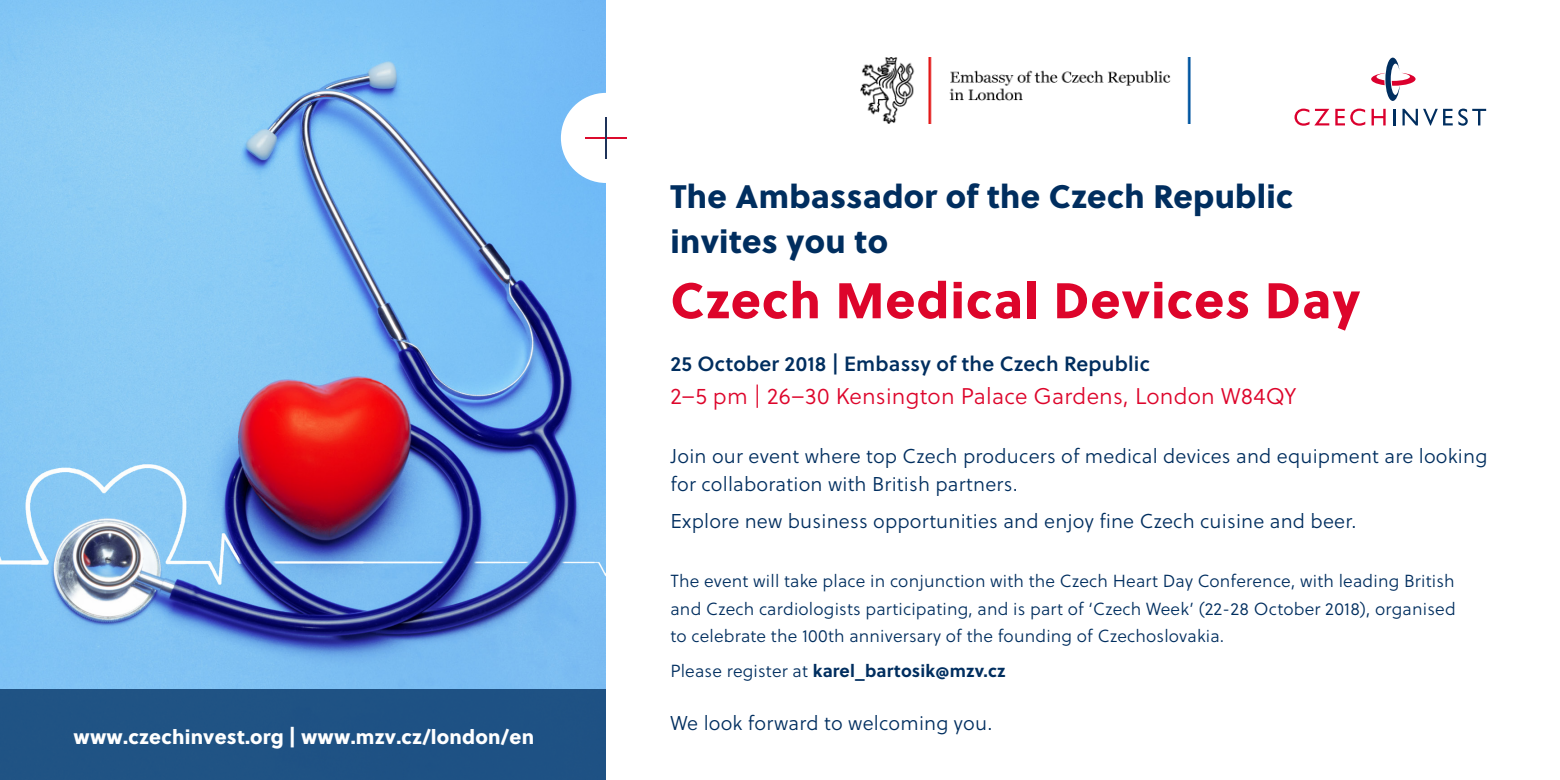
<style>
.page{position:relative;width:1560px;height:780px;background:#fff}
.page>*{position:absolute;margin:0;border:0;box-sizing:border-box;transform-origin:0 0}
.t1{font:50px "Soleil Xb";letter-spacing:.025em;color:#dd052b}
.t2{font:32.5px/45px "Soleil Xb";letter-spacing:.01em;color:#002e5f}
.t3{font:22.75px "Soleil Lt";letter-spacing:.01em;color:#dd052b}
.t4{font:20.5px "Soleil Sb";letter-spacing:.01em;color:#002e5f}
.t5{font:20px/27.5px "Soleil Lt";letter-spacing:.01em;color:#002e5f}
.t6{font:20px "Soleil Xb";letter-spacing:.01em;color:#fff}
.t7{font:17.5px/27.5px "Soleil Lt";letter-spacing:.01em;color:#002e5f;text-align:justify}
.t8{font:700 17.5px "Soleil";letter-spacing:.01em;color:#002e5f}
.s1{font-family:"Soleil Lt";font-weight:400}
</style>
<div class="page">
<svg style="left:1294px;top:109px;width:35px;height:17px"></svg>
<svg style="left:1335px;top:109px;width:29px;height:17px"></svg>
<svg style="left:1371px;top:109px;width:14px;height:16px"></svg>
<svg style="left:1393px;top:109px;width:1px;height:16px"></svg>
<svg style="left:1402px;top:109px;width:83px;height:17px"></svg>
<svg style="left:1371px;top:58px;width:44px;height:43px"></svg>
<img style="left:860px;top:58px;width:330px;height:66px">
<img style="left:0;top:0;width:606px;height:780px">
<div style="left:561px;top:93px;width:90px;height:90px;background:#fff;border-radius:50%"></div>
<hr style="left:585px;top:137px;width:41px;height:2px;background:#db0b2d">
<hr style="left:605px;top:117px;width:1px;height:41px;background:#1e3259">
<p class="t6" style="left:73px;top:721px;width:462px">www.czechinvest.org | www.mzv.cz/london/en</p>
<h2 class="t2" style="left:670px;top:172px;width:624px">The Ambassador of the Czech Republic invites you to</h2>
<h1 class="t1" style="left:670px;top:261px;width:691px">Czech Medical Devices Day</h1>
<p class="t4" style="left:670px;top:348px;width:481px">25 October 2018 | Embassy of the Czech Republic</p>
<h3 class="t3" style="left:670px;top:380px;width:627px">2–5 pm | 26–30 Kensington Palace Gardens, London W84QY</h3>
<p class="t5" style="left:670px;top:442px;width:818px">Join our event where top Czech producers of medical devices and equipment are looking for collaboration with British partners.</p>
<p class="t5" style="left:670px;top:507px;width:687px">Explore new business opportunities and enjoy fine Czech cuisine and beer.</p>
<p class="t7" style="left:670px;top:567px;width:786px">The event will take place in conjunction with the Czech Heart Day Conference, with leading British and Czech cardiologists participating, and is part of ‘Czech Week’ (22-28 October 2018), organised to celebrate the 100th anniversary of the founding of Czechoslovakia.</p>
<p class="t8" style="left:670px;top:657px;width:336px"><span class="s1">Please register at</span> karel_bartosik@mzv.cz</p>
<p class="t5" style="left:670px;top:708px;width:323px">We look forward to welcoming you.</p>
</div>
